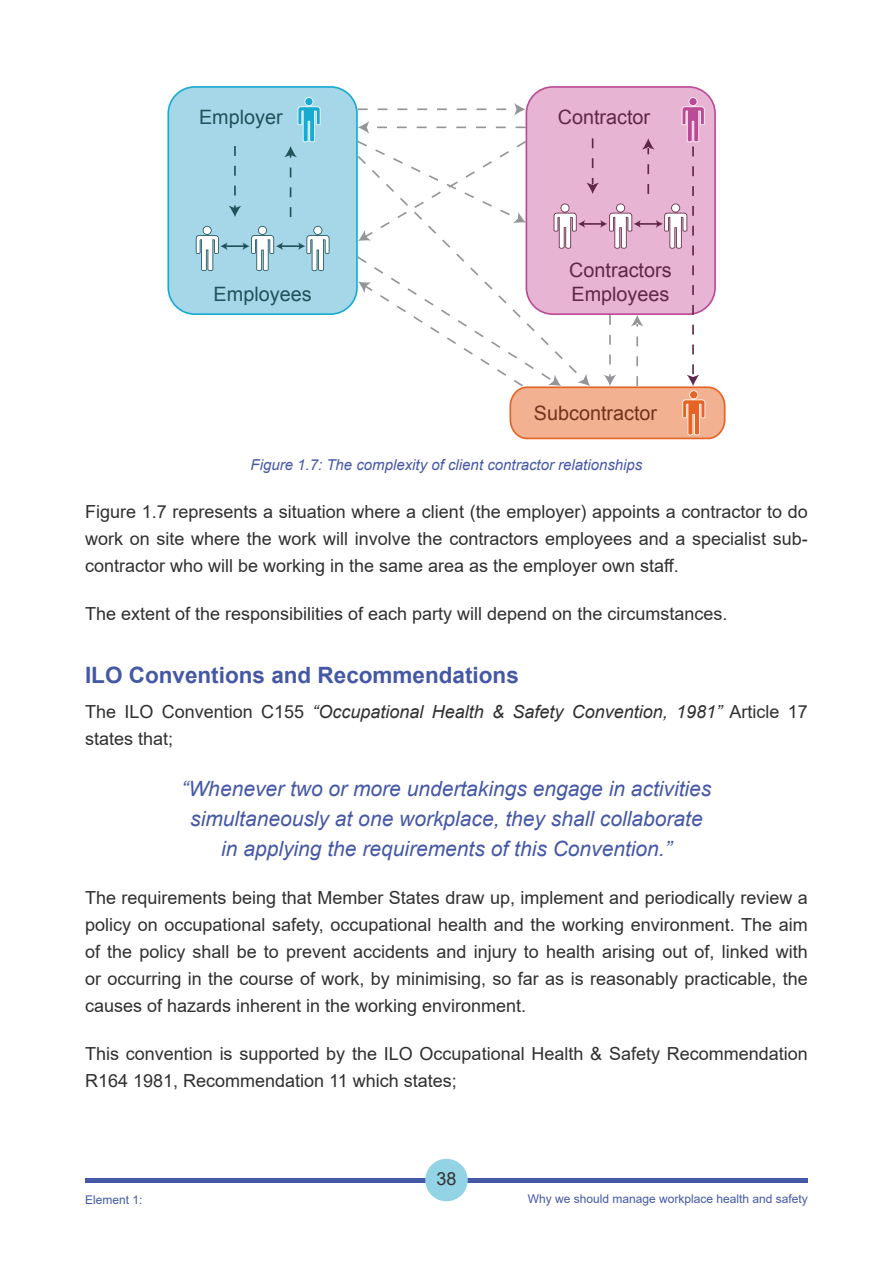
<style>
.page{position:relative;width:893px;height:1263px;background:#fff}
.page>*{position:absolute;margin:0;border:0;box-sizing:border-box;transform-origin:0 0}
.sub-subheading_H3{font:700 22.5px "Arial";color:#4558a6}
.quote{font:italic 21px/30px "Arial";color:#4558a6;text-align:center}
.t1{font:19.8px/23.7px "Arial";color:#602848}
.t2{font:19.8px "Arial";color:#1f525a}
.t3{font:19.8px "Arial";color:#71321a}
.main_body_text{font:18px/27px "Arial";color:#312f30;text-align:justify}
.main_body_text-2{font:italic 18px/27px "Arial";color:#312f30}
.t4{font:italic 15px "Arial";color:#4558a6}
.t5{font:12px "Arial";color:#4558a6}
.s1{font-style:normal}
</style>
<div class="page">
<hr style="left:85px;top:1178px;width:723px;height:4px;background:#4558a6">
<div style="left:425px;top:1159px;width:43px;height:42px;background:#92d3e5;border-radius:50%"></div>
<svg style="left:358px;top:108px;width:151px;height:268px"></svg>
<svg style="left:509px;top:86px;width:216px;height:353px"></svg>
<svg style="left:167px;top:86px;width:191px;height:229px;background:#a1d4e5"></svg>
<p class="t2" style="left:199px;top:104px;width:85px">Employer</p>
<p class="t2" style="left:214px;top:281px;width:99px">Employees</p>
<p class="t1" style="left:558px;top:106px;width:94px">Contractor</p>
<p class="t1" style="left:569px;top:259px;width:104px">Contractors<br>Employees</p>
<p class="t3" style="left:534px;top:400px;width:125px">Subcontractor</p>
<p class="t4" style="left:251px;top:455px;width:393px">Figure 1.7: The complexity of client contractor relationships</p>
<p class="main_body_text" style="left:85px;top:498px;width:724px">Figure 1.7 represents a situation where a client (the employer) appoints a contractor to do work on site where the work will involve the contractors employees and a specialist sub&shy;contractor who will be working in the same area as the employer own staff.</p>
<p class="main_body_text" style="left:85px;top:600px;width:644px">The extent of the responsibilities of each party will depend on the circumstances.</p>
<p class="sub-subheading_H3" style="left:85px;top:659px;width:435px">ILO Conventions and Recommendations</p>
<p class="main_body_text-2" style="left:85px;top:699px;width:724px"><span class="s1">The ILO Convention C155</span> “Occupational Health &amp; Safety Convention, 1981” <span class="s1">Article 17 states that;</span></p>
<p class="quote" style="left:181px;top:774px;width:531px">“Whenever two or more undertakings engage in activities simultaneously at one workplace, they shall collaborate in applying the requirements of this Convention.”</p>
<p class="main_body_text" style="left:85px;top:884px;width:724px">The requirements being that Member States draw up, implement and periodically review a policy on occupational safety, occupational health and the working environment. The aim of the policy shall be to prevent accidents and injury to health arising out of, linked with or occurring in the course of work, by minimising, so far as is reasonably practicable, the causes of hazards inherent in the working environment.</p>
<p class="main_body_text" style="left:85px;top:1040px;width:724px">This convention is supported by the ILO Occupational Health &amp; Safety Recommendation<br>R164 1981, Recommendation 11 which states;</p>
<p class="main_body_text" style="left:436px;top:1165px;width:22px">38</p>
<p class="t5" style="left:85px;top:1191px;width:59px">Element 1:</p>
<p class="t5" style="left:528px;top:1190px;width:282px">Why we should manage workplace health and safety</p>
</div>
